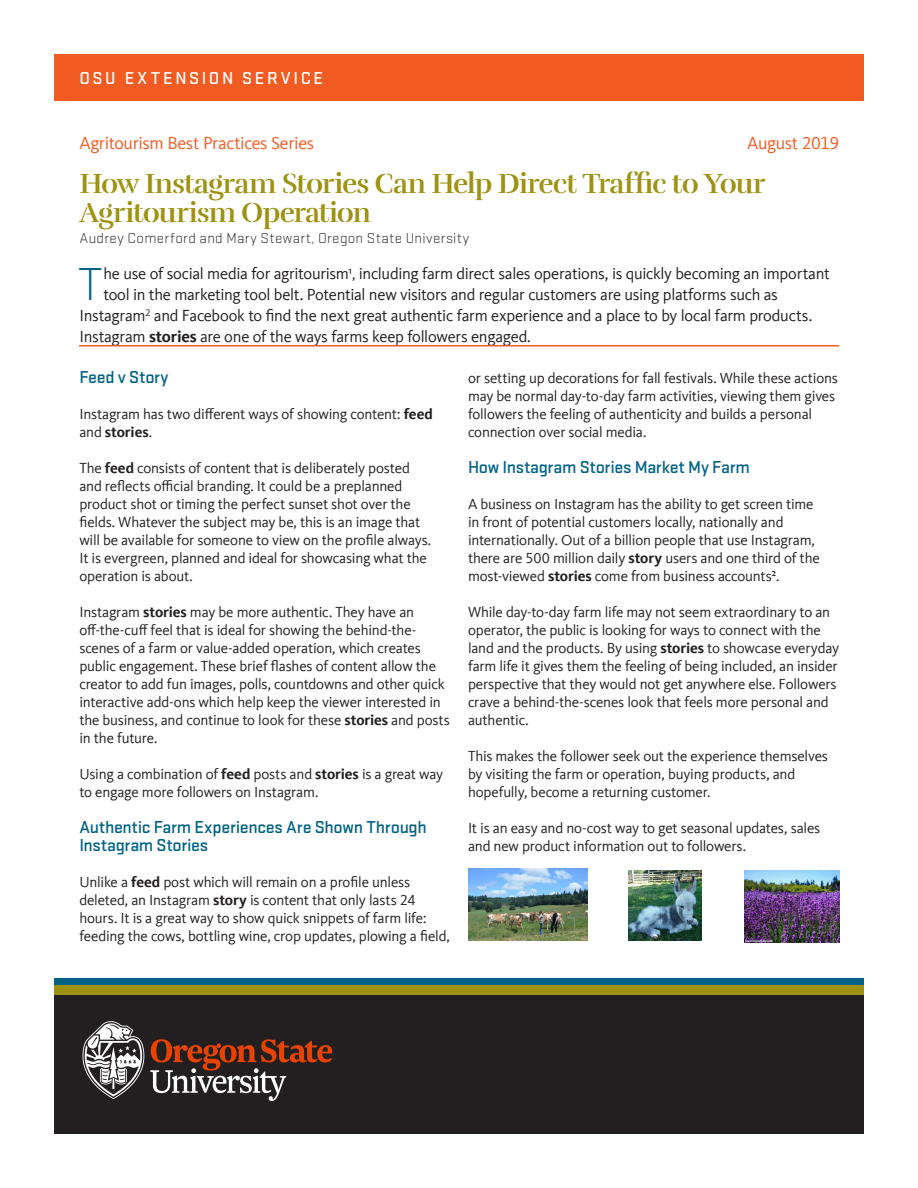
<style>
.page{position:relative;width:918px;height:1188px;background:#fff}
.page>*{position:absolute;margin:0;border:0;box-sizing:border-box;transform-origin:0 0}
.Intro_Drop-Cap{font:300 48px "Stratum 2";color:#006285}
.MAIN_TITLE{font:28.5px/28.5px "Rufina Stencil Bold";letter-spacing:-.03em;color:#9e9212}
.Sub-heads{font:500 18px/18px "Stratum 2";letter-spacing:-.015em;color:#006285}
.Small_Top_Header{font:18px "Kievit Offc";letter-spacing:-.02em;color:#f25b21}
.t1{font:500 18px "Stratum 2";letter-spacing:.145em;color:#fff}
.Date{font:18px "Kievit Offc";letter-spacing:-.025em;color:#f25b21}
.Intro_Drop-Cap-2{font:16.5px "Kievit Offc";letter-spacing:-.02em;color:#231f20}
.Body{font:15px/18px "Kievit Offc";letter-spacing:-.015em;color:#231f20}
.t2{font:300 15px "Stratum 2";letter-spacing:.025em;color:#231f20}
.s1{font-size:15px}
.s2{font-weight:700}
</style>
<div class="page">
<div style="left:54px;top:994px;width:810px;height:140px;background:#231f20"></div>
<div style="left:54px;top:984px;width:810px;height:10px;background:#9e9212"></div>
<div style="left:54px;top:978px;width:810px;height:6px;background:#006285"></div>
<svg style="left:82px;top:1021px;width:250px;height:80px"></svg>
<div style="left:54px;top:54px;width:810px;height:46px;background:#f25b21"></div>
<hr style="left:79px;top:345px;width:760px;height:2px;background:#f25b21">
<img style="left:468px;top:868px;width:120px;height:72px">
<img style="left:744px;top:870px;width:95px;height:72px">
<img style="left:629px;top:870px;width:73px;height:70px">
<p class="t1" style="left:79px;top:66px;width:245px">OSU EXTENSION SERVICE</p>
<p class="Small_Top_Header" style="left:79px;top:132px;width:236px">Agritourism Best Practices Series</p>
<p class="Date" style="left:747px;top:132px;width:93px">August 2019</p>
<p class="MAIN_TITLE" style="left:79px;top:170px;width:688px">How Instagram Stories Can Help Direct Traffic to Your<br>Agritourism Operation</p>
<p class="Intro_Drop-Cap" style="left:78px;top:255px;width:27px">T</p>
<p class="Intro_Drop-Cap-2" style="left:103px;top:264px;width:728px">he use of social media for agritourism<span class="s1">¹,</span> including farm direct sales operations, is quickly becoming an important</p>
<p class="t2" style="left:79px;top:229px;width:392px">Audrey Comerford and Mary Stewart, Oregon State University</p>
<p class="Intro_Drop-Cap-2" style="left:103px;top:285px;width:676px">tool in the marketing tool belt. Potential new visitors and regular customers are using platforms such as</p>
<p class="Intro_Drop-Cap-2" style="left:79px;top:306px;width:734px">Instagram<sup>2</sup> and Facebook to find the next great authentic farm experience and a place to by local farm products.</p>
<p class="Intro_Drop-Cap-2" style="left:79px;top:327px;width:453px">Instagram <span class="s2">stories</span> are one of the ways farms keep followers engaged.</p>
<p class="Sub-heads" style="left:79px;top:367px;width:91px">Feed v Story</p>
<p class="Body" style="left:79px;top:405px;width:355px">Instagram has two different ways of showing content: <span class="s2">feed </span>and <span class="s2">stories</span>.</p>
<p class="Body" style="left:79px;top:459px;width:353px">The <span class="s2">feed</span> consists of content that is deliberately posted and reflects official branding. It could be a preplanned product shot or timing the perfect sunset shot over the fields. Whatever the subject may be, this is an image that will be available for someone to view on the profile always.<br>It is evergreen, planned and ideal for showcasing what the operation is about.</p>
<p class="Body" style="left:79px;top:603px;width:372px">Instagram <span class="s2">stories</span> may be more authentic. They have an off-the-cuff feel that is ideal for showing the behind-the&shy;scenes of a farm or value-added operation, which creates public engagement. These brief flashes of content allow the creator to add fun images, polls, countdowns and other quick interactive add-ons which help keep the viewer interested in the business, and continue to look for these <span class="s2">stories</span> and posts in the future.</p>
<p class="Body" style="left:79px;top:765px;width:365px">Using a combination of <span class="s2">feed</span> posts and <span class="s2">stories</span> is a great way to engage more followers on Instagram.</p>
<p class="Sub-heads" style="left:79px;top:817px;width:349px">Authentic Farm Experiences Are Shown Through<br>Instagram Stories</p>
<p class="Body" style="left:79px;top:873px;width:372px">Unlike a <span class="s2">feed</span> post which will remain on a profile unless deleted, an Instagram <span class="s2">story</span> is content that only lasts 24 hours. It is a great way to show quick snippets of farm life: feeding the cows, bottling wine, crop updates, plowing a field,</p>
<p class="Body" style="left:468px;top:369px;width:372px">or setting up decorations for fall festivals. While these actions may be normal day-to-day farm activities, viewing them gives followers the feeling of authenticity and builds a personal connection over social media.</p>
<p class="Sub-heads" style="left:468px;top:457px;width:283px">How Instagram Stories Market My Farm</p>
<p class="Body" style="left:468px;top:495px;width:353px">A business on Instagram has the ability to get screen time in front of potential customers locally, nationally and internationally. Out of a billion people that use Instagram, there are 500 million daily <span class="s2">story</span> users and one third of the most-viewed <span class="s2">stories</span> come from business accounts².</p>
<p class="Body" style="left:468px;top:603px;width:373px">While day-to-day farm life may not seem extraordinary to an operator, the public is looking for ways to connect with the land and the products. By using <span class="s2">stories</span> to showcase everyday farm life it gives them the feeling of being included, an insider perspective that they would not get anywhere else. Followers crave a behind-the-scenes look that feels more personal and authentic.</p>
<p class="Body" style="left:468px;top:747px;width:361px">This makes the follower seek out the experience themselves by visiting the farm or operation, buying products, and hopefully, become a returning customer.</p>
<p class="Body" style="left:468px;top:819px;width:354px">It is an easy and no-cost way to get seasonal updates, sales and new product information out to followers.</p>
</div>
